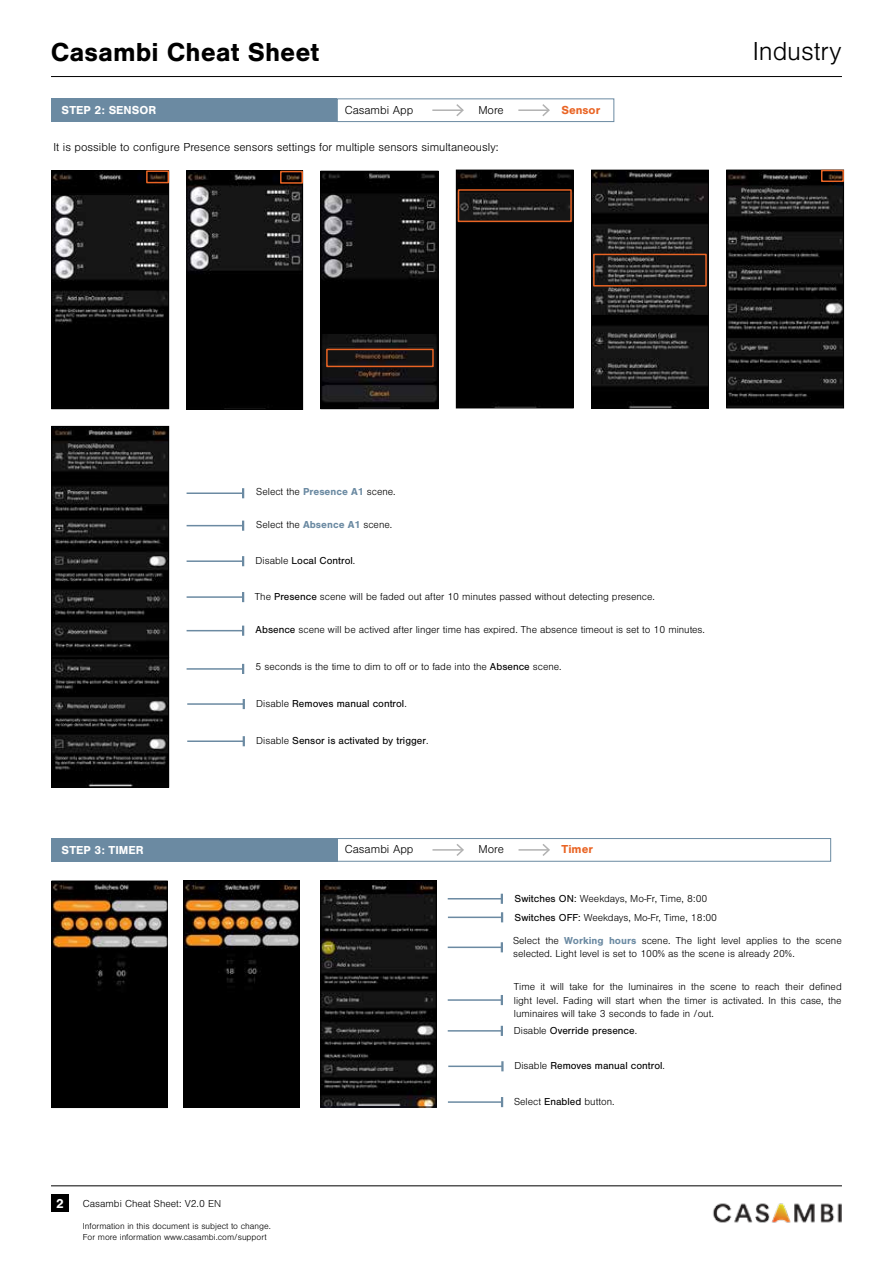
<style>
.page{position:relative;width:893px;height:1263px;background:#fff}
.page>*{position:absolute;margin:0;border:0;box-sizing:border-box;transform-origin:0 0}
.t1{font:700 27px "Nimbus San";color:#000}
.t2{font:300 27px "Nimbus San";letter-spacing:-.005em;color:#000}
.t3{font:700 13.5px "Nimbus San";color:#fff}
.t4{font:300 12px "Nimbus San";color:#000}
.t5{font:700 12px "Nimbus San";color:#fff}
.t6{font:700 12px "Nimbus San";color:#e96424}
.t7{font:300 10.5px/13.5px "Nimbus San";color:#000}
.t8{font:10.5px "Nimbus San";color:#000}
.t9{font:300 9px/10.8px "Nimbus San";color:#000}
.s1{font-weight:700;color:#6b8aa2}
.s2{font-weight:300}
.s3{font-weight:400}
</style>
<div class="page">
<img style="left:707px;top:1186px;width:135px;height:37px">
<hr style="left:51px;top:76px;width:791px;height:1px;background:#000">
<hr style="left:51px;top:1185px;width:791px;height:1px;background:#000">
<div style="left:51px;top:1194px;width:18px;height:18px;background:#000"></div>
<hr style="left:518px;top:109px;width:31px;height:2px;background:#b2b2b2">
<svg style="left:541px;top:104px;width:9px;height:12px"></svg>
<div style="left:51px;top:98px;width:286px;height:24px;background:#6b8aa2"></div>
<div style="left:337px;top:98px;width:277px;height:24px;border:1px solid #6b8aa2"></div>
<hr style="left:432px;top:109px;width:31px;height:2px;background:#b2b2b2">
<svg style="left:455px;top:104px;width:9px;height:12px"></svg>
<img style="left:53px;top:172px;width:114px;height:235px">
<div style="left:51px;top:170px;width:118px;height:239px;border:1px solid #000"></div>
<img style="left:322px;top:173px;width:114px;height:234px">
<div style="left:320px;top:171px;width:118px;height:238px;border:1px solid #000"></div>
<img style="left:189px;top:172px;width:112px;height:236px">
<div style="left:187px;top:170px;width:116px;height:240px;border:1px solid #000"></div>
<div style="left:51px;top:838px;width:286px;height:24px;background:#6b8aa2"></div>
<hr style="left:518px;top:849px;width:31px;height:2px;background:#b2b2b2">
<svg style="left:541px;top:844px;width:9px;height:12px"></svg>
<div style="left:337px;top:838px;width:494px;height:24px;border:1px solid #6b8aa2"></div>
<hr style="left:432px;top:849px;width:31px;height:2px;background:#b2b2b2">
<svg style="left:455px;top:844px;width:9px;height:12px"></svg>
<img style="left:54px;top:883px;width:112px;height:223px">
<div style="left:52px;top:881px;width:116px;height:227px;border:1px solid #000"></div>
<img style="left:322px;top:882px;width:113px;height:223px">
<div style="left:320px;top:880px;width:117px;height:227px;border:1px solid #000"></div>
<img style="left:185px;top:882px;width:112px;height:223px">
<div style="left:183px;top:880px;width:116px;height:227px;border:1px solid #000"></div>
<img style="left:458px;top:172px;width:114px;height:234px">
<div style="left:456px;top:170px;width:118px;height:238px;border:1px solid #000"></div>
<div style="left:280px;top:171px;width:23px;height:13px;border:2px solid #e96424"></div>
<div style="left:326px;top:349px;width:108px;height:18px;border:2px solid #e96424"></div>
<hr style="left:187px;top:492px;width:56px;height:2px;background:#6b8aa2">
<svg style="left:242px;top:488px;width:2px;height:10px"></svg>
<hr style="left:187px;top:525px;width:56px;height:1px;background:#6b8aa2">
<svg style="left:242px;top:521px;width:2px;height:10px"></svg>
<hr style="left:187px;top:596px;width:56px;height:2px;background:#6b8aa2">
<svg style="left:242px;top:592px;width:2px;height:10px"></svg>
<hr style="left:187px;top:630px;width:56px;height:1px;background:#6b8aa2">
<svg style="left:242px;top:626px;width:2px;height:10px"></svg>
<hr style="left:187px;top:668px;width:56px;height:2px;background:#6b8aa2">
<svg style="left:242px;top:664px;width:2px;height:10px"></svg>
<hr style="left:448px;top:898px;width:54px;height:1px;background:#6b8aa2">
<svg style="left:501px;top:894px;width:2px;height:10px"></svg>
<hr style="left:448px;top:916px;width:54px;height:2px;background:#6b8aa2">
<svg style="left:501px;top:912px;width:2px;height:10px"></svg>
<hr style="left:448px;top:946px;width:54px;height:2px;background:#6b8aa2">
<svg style="left:501px;top:942px;width:2px;height:10px"></svg>
<hr style="left:448px;top:999px;width:54px;height:2px;background:#6b8aa2">
<svg style="left:501px;top:995px;width:2px;height:10px"></svg>
<hr style="left:448px;top:1030px;width:54px;height:1px;background:#6b8aa2">
<svg style="left:501px;top:1026px;width:2px;height:10px"></svg>
<hr style="left:448px;top:1101px;width:54px;height:2px;background:#6b8aa2">
<svg style="left:501px;top:1097px;width:2px;height:10px"></svg>
<img style="left:593px;top:172px;width:114px;height:234px">
<div style="left:591px;top:170px;width:118px;height:238px;border:1px solid #000"></div>
<div style="left:146px;top:170px;width:23px;height:13px;border:2px solid #e96424"></div>
<div style="left:593px;top:254px;width:114px;height:33px;border:2px solid #e96424"></div>
<img style="left:53px;top:428px;width:114px;height:357px">
<div style="left:51px;top:426px;width:118px;height:232px;border:1px solid #000"></div>
<img style="left:728px;top:172px;width:114px;height:234px">
<div style="left:726px;top:170px;width:118px;height:238px;border:1px solid #000"></div>
<div style="left:458px;top:189px;width:114px;height:33px;border:2px solid #e96424"></div>
<div style="left:821px;top:170px;width:23px;height:12px;border:2px solid #e96424"></div>
<div style="left:51px;top:658px;width:118px;height:129px;border:1px solid #000"></div>
<hr style="left:187px;top:560px;width:56px;height:2px;background:#6b8aa2">
<svg style="left:242px;top:556px;width:2px;height:10px"></svg>
<hr style="left:187px;top:703px;width:57px;height:2px;background:#6b8aa2">
<svg style="left:243px;top:699px;width:2px;height:10px"></svg>
<hr style="left:187px;top:740px;width:57px;height:2px;background:#6b8aa2">
<svg style="left:243px;top:736px;width:2px;height:10px"></svg>
<hr style="left:448px;top:1065px;width:54px;height:2px;background:#6b8aa2">
<svg style="left:501px;top:1061px;width:3px;height:10px"></svg>
<h1 class="t1" style="left:51px;top:36px;width:270px">Casambi Cheat Sheet</h1>
<h1 class="t2" style="left:753px;top:37px;width:90px">Industry</h1>
<p class="t5" style="left:62px;top:103px;width:96px">STEP 2: SENSOR</p>
<p class="t4" style="left:345px;top:103px;width:70px">Casambi App</p>
<p class="t4" style="left:478px;top:103px;width:27px">More</p>
<p class="t6" style="left:561px;top:103px;width:40px">Sensor</p>
<p class="t4" style="left:54px;top:141px;width:447px">It is possible to configure Presence sensors settings for multiple sensors simultaneously:</p>
<p class="t7" style="left:256px;top:485px;width:141px">Select the <span class="s1">Presence A1</span> scene.</p>
<p class="t7" style="left:256px;top:518px;width:137px">Select the <span class="s1">Absence A1</span> scene.</p>
<p class="t8" style="left:256px;top:554px;width:101px"><span class="s2">Disable</span> Local Control<span class="s2">.</span></p>
<p class="t7" style="left:255px;top:590px;width:402px">The <span class="s3">Presence</span> scene will be faded out after 10 minutes passed without detecting presence.</p>
<p class="t7" style="left:256px;top:623px;width:451px"><span class="s3">Absence</span> scene will be actived after linger time has expired. The absence timeout is set to 10 minutes.</p>
<p class="t7" style="left:256px;top:660px;width:308px">5 seconds is the time to dim to off or to fade into the <span class="s3">Absence</span> scene.</p>
<p class="t8" style="left:256px;top:697px;width:152px"><span class="s2">Disable</span> Removes manual control<span class="s2">.</span></p>
<p class="t8" style="left:256px;top:734px;width:174px"><span class="s2">Disable</span> Sensor is activated by trigger<span class="s2">.</span></p>
<p class="t5" style="left:62px;top:843px;width:84px">STEP 3: TIMER</p>
<p class="t4" style="left:345px;top:843px;width:70px">Casambi App</p>
<p class="t4" style="left:478px;top:843px;width:27px">More</p>
<p class="t6" style="left:561px;top:843px;width:33px">Timer</p>
<p class="t7" style="left:515px;top:892px;width:194px"><span class="s3">Switches ON:</span> Weekdays, Mo-Fr, Time, 8:00</p>
<p class="t7" style="left:513px;top:934px;width:330px">Select the <span class="s1">Working hours</span> scene. The light level applies to the scene selected. Light level is set to 100% as the scene is already 20%.</p>
<p class="t7" style="left:514px;top:980px;width:329px;text-align:justify">Time it will take for the luminaires in the scene to reach their defined light level. Fading will start when the timer is activated. In this case, the luminaires will take 3 seconds to fade in /out.</p>
<p class="t8" style="left:514px;top:1024px;width:125px"><span class="s2">Disable</span> Override presence<span class="s2">.</span></p>
<p class="t7" style="left:515px;top:911px;width:204px"><span class="s3">Switches OFF:</span> Weekdays, Mo-Fr, Time, 18:00</p>
<p class="t8" style="left:514px;top:1060px;width:152px"><span class="s2">Disable</span> Removes manual control<span class="s2">.</span></p>
<p class="t3" style="left:56px;top:1196px;width:9px">2</p>
<p class="t7" style="left:83px;top:1197px;width:140px">Casambi Cheat Sheet: V2.0 EN</p>
<p class="t9" style="left:83px;top:1221px;width:189px">Information in this document is subject to change.<br>For more information www.casambi.com/support</p>
<p class="t7" style="left:514px;top:1095px;width:102px">Select <span class="s3">Enabled</span> button.</p>
</div>
